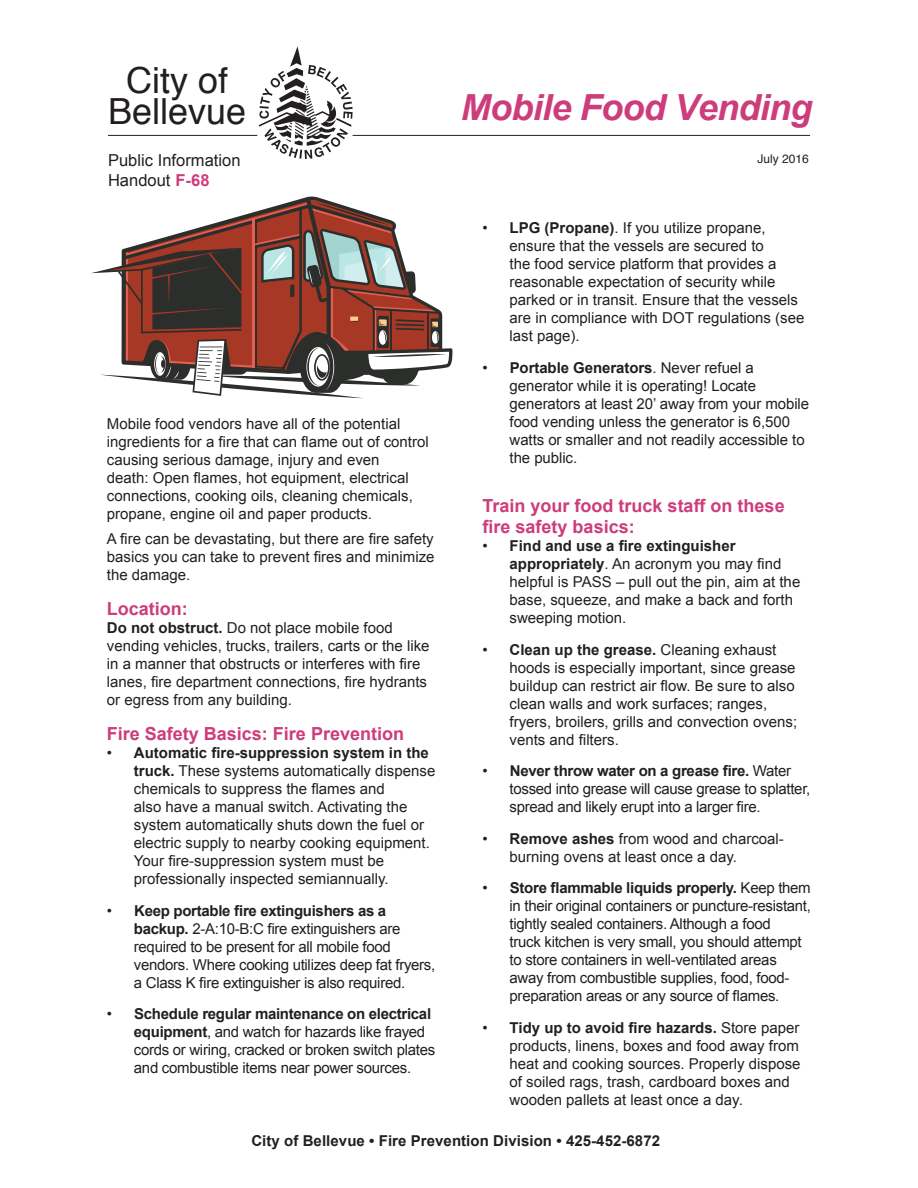
<style>
.page{position:relative;width:918px;height:1188px;background:#fff}
.page>*{position:absolute;margin:0;border:0;box-sizing:border-box;transform-origin:0 0}
.t1{font:italic 700 36px "Arial";letter-spacing:-.02em;color:#cd3c7b}
.t2{font:36px/30.3px "Helvetica";color:#231f20;text-align:center}
.t3{font:700 18px/21.6px "Arial";color:#cd3c7b}
.t4{font:16.5px/19.6px "Arial";color:#231f20}
.t5{font:15px/18px "Arial";color:#231f20}
.t6{font:15px/18px "Arial";letter-spacing:-.02em;color:#231f20}
.t7{font:700 15px "Arial";letter-spacing:.005em;color:#231f20}
.t8{font:12px "Helvetica";color:#231f20}
.s1{font-weight:700;color:#cd3c7b}
.s2{font-weight:700}
</style>
<div class="page">
<hr style="left:108px;top:135px;width:149px;height:1px;background:#231f20">
<hr style="left:353px;top:135px;width:457px;height:1px;background:#231f20">
<svg style="left:259px;top:46px;width:94px;height:113px"></svg>
<svg style="left:91px;top:196px;width:361px;height:202px"></svg>
<svg style="left:290px;top:285px;width:4px;height:12px"></svg>
<h1 class="t2" style="left:108px;top:67px;width:140px">City of<br>Bellevue</h1>
<p class="t4" style="left:108px;top:151px;width:134px">Public Information<br>Handout <span class="s1">F-68</span></p>
<p class="t5" style="left:107px;top:415px;width:323px">Mobile food vendors have all of the potential ingredients for a fire that can flame out of control causing serious damage, injury and even<br>death: Open flames, hot equipment, electrical connections, cooking oils, cleaning chemicals, propane, engine oil and paper products.</p>
<p class="t5" style="left:107px;top:530px;width:329px;text-align:justify">A fire can be devastating, but there are fire safety basics you can take to prevent fires and minimize the damage.</p>
<p class="t3" style="left:107px;top:599px;width:83px">Location:</p>
<p class="t5" style="left:107px;top:619px;width:324px"><span class="s2">Do not obstruct.</span> Do not place mobile food vending vehicles, trucks, trailers, carts or the like in a manner that obstructs or interferes with fire lanes, fire department connections, fire hydrants or egress from any building.</p>
<p class="t3" style="left:107px;top:724px;width:299px">Fire Safety Basics: Fire Prevention</p>
<p class="t5" style="left:134px;top:744px;width:303px;text-indent:-27px">• <span class="s2">Automatic fire-suppression system in the truck.</span> These systems automatically dispense chemicals to suppress the flames and<br>also have a manual switch. Activating the system automatically shuts down the fuel or electric supply to nearby cooking equipment.<br>Your fire-suppression system must be professionally inspected semiannually.</p>
<p class="t6" style="left:134px;top:902px;width:303px;text-indent:-27px">• <span class="s2">Keep portable fire extinguishers as a backup.</span> 2-A:10-B:C fire extinguishers are required to be present for all mobile food vendors. Where cooking utilizes deep fat fryers, a Class K fire extinguisher is also required.</p>
<p class="t6" style="left:134px;top:1005px;width:303px;text-indent:-27px">• <span class="s2">Schedule regular maintenance on electrical equipment</span>, and watch for hazards like frayed cords or wiring, cracked or broken switch plates and combustible items near power sources.</p>
<h1 class="t1" style="left:461px;top:84px;width:353px">Mobile Food Vending</h1>
<p class="t8" style="left:758px;top:150px;width:53px">July 2016</p>
<p class="t5" style="left:510px;top:219px;width:296px;text-indent:-27px">• <span class="s2">LPG (Propane)</span>. If you utilize propane, ensure that the vessels are secured to<br>the food service platform that provides a reasonable expectation of security while parked or in transit. Ensure that the vessels are in compliance with DOT regulations (see last page).</p>
<p class="t5" style="left:510px;top:359px;width:301px;text-indent:-27px">• <span class="s2">Portable Generators</span>. Never refuel a generator while it is operating! Locate generators at least 20’ away from your mobile food vending unless the generator is 6,500 watts or smaller and not readily accessible to the public.</p>
<p class="t3" style="left:483px;top:495px;width:304px">Train your food truck staff on these fire safety basics:</p>
<p class="t5" style="left:510px;top:537px;width:292px;text-indent:-27px">• <span class="s2">Find and use a fire extinguisher appropriately</span>. An acronym you may find helpful is PASS – pull out the pin, aim at the base, squeeze, and make a back and forth sweeping motion.</p>
<p class="t5" style="left:510px;top:640px;width:289px;text-indent:-27px">• <span class="s2">Clean up the grease.</span> Cleaning exhaust hoods is especially important, since grease buildup can restrict air flow. Be sure to also clean walls and work surfaces; ranges, fryers, broilers, grills and convection ovens; vents and filters.</p>
<p class="t6" style="left:510px;top:762px;width:302px;text-indent:-27px">• <span class="s2">Never throw water on a grease fire.</span> Water tossed into grease will cause grease to splatter, spread and likely erupt into a larger fire.</p>
<p class="t5" style="left:510px;top:829px;width:276px;text-indent:-27px">• <span class="s2">Remove ashes</span> from wood and charcoal&shy;burning ovens at least once a day.</p>
<p class="t6" style="left:510px;top:879px;width:303px;text-indent:-27px">• <span class="s2">Store flammable liquids properly.</span> Keep them in their original containers or puncture-resistant, tightly sealed containers. Although a food<br>truck kitchen is very small, you should attempt to store containers in well-ventilated areas away from combustible supplies, food, food&shy;preparation areas or any source of flames.</p>
<p class="t5" style="left:510px;top:1018px;width:292px;text-indent:-27px">• <span class="s2">Tidy up to avoid fire hazards.</span> Store paper products, linens, boxes and food away from heat and cooking sources. Properly dispose of soiled rags, trash, cardboard boxes and wooden pallets at least once a day.</p>
<p class="t7" style="left:251px;top:1131px;width:410px">City of Bellevue • Fire Prevention Division • 425-452-6872</p>
</div>
